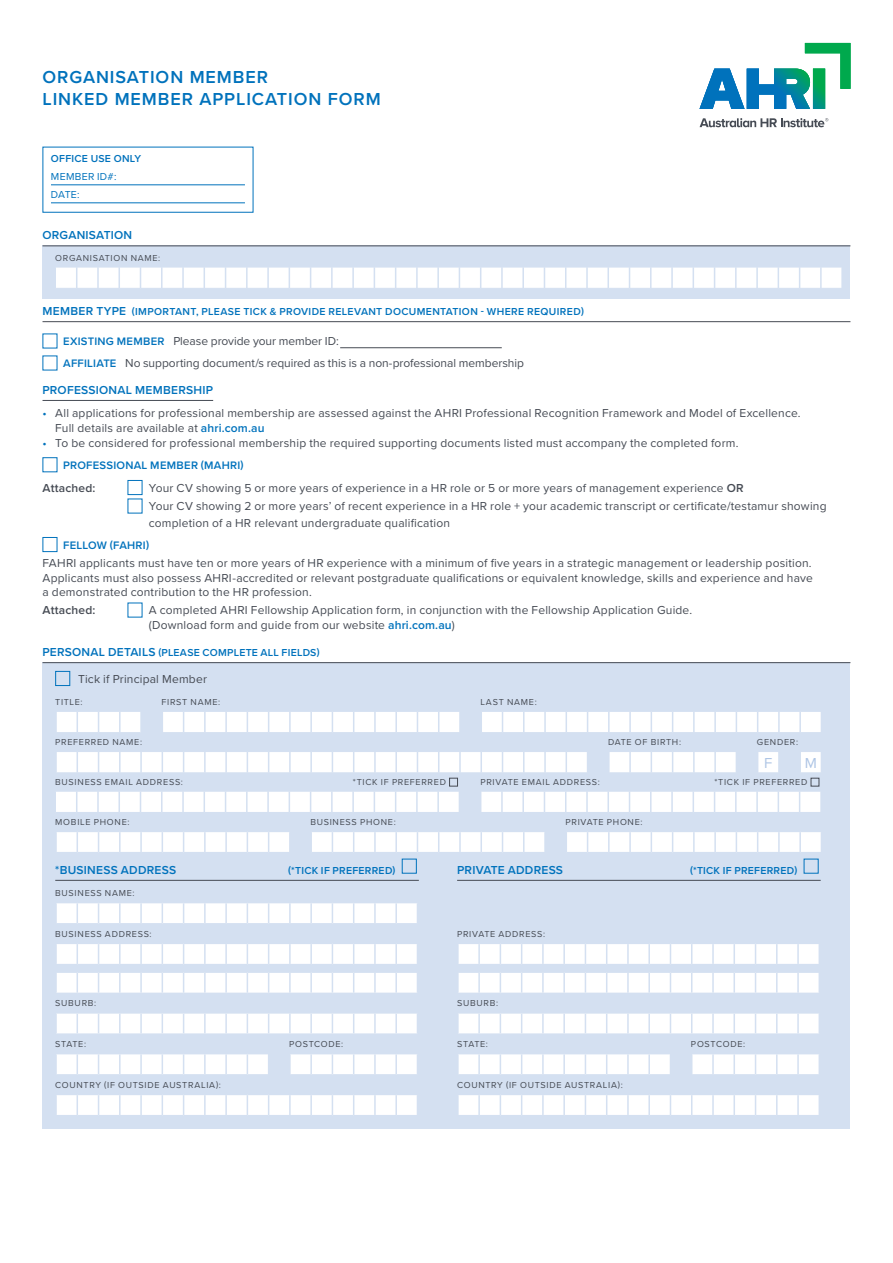
<style>
.page{position:relative;width:893px;height:1263px;background:#fff}
.page>*{position:absolute;margin:0;border:0;box-sizing:border-box;transform-origin:0 0}
.t1{font:600 18px/21.6px "Proxima Nova";letter-spacing:.05em;color:#0072bc}
.t2{font:15px "Proxima Nova";color:#aec5e5}
.t3{font:12px/14.2px "Proxima Nova";letter-spacing:.015em;color:#464b54}
.t4{font:12px/22px "Proxima Nova";letter-spacing:-.005em;color:#464b54}
.t5{font:600 12px "Proxima Nova";letter-spacing:.02em;color:#0072bc}
.t6{font:600 12px "Proxima Nova";letter-spacing:.015em;color:#464b54}
.t7{font:600 11.25px "Proxima Nova";letter-spacing:.025em;color:#0072bc}
.t8{font:600 10.5px "Proxima Nova";letter-spacing:.025em;color:#0072bc}
.t9{font:10.5px/18px "Proxima Nova";letter-spacing:.025em;color:#0072bc}
.t10{font:9px "Proxima Nova";letter-spacing:.08em;color:#464b54}
.s1{font-size:12px}
.s2{font-weight:600;font-size:11.25px;color:#0072bc}
.s3{color:#0072bc}
.s4{font-weight:600;color:#0072bc}
.s5{font-weight:600}
</style>
<div class="page">
<div style="left:43px;top:663px;width:807px;height:466px;background:#d4e0f1"></div>
<div style="left:43px;top:246px;width:807px;height:53px;background:#d4e0f1"></div>
<hr style="left:43px;top:245px;width:807px;height:1px;background:#464b54">
<hr style="left:43px;top:321px;width:807px;height:1px;background:#464b54">
<hr style="left:340px;top:347px;width:162px;height:1px;background:#464b54">
<hr style="left:43px;top:400px;width:170px;height:1px;background:#464b54">
<hr style="left:43px;top:662px;width:807px;height:1px;background:#464b54">
<svg style="left:56px;top:267px;width:785px;height:21px;background:#fafbfd"></svg>
<hr style="left:820px;top:267px;width:2px;height:21px;background:#d4e0f1">
<div style="left:43px;top:457px;width:14px;height:15px;border:1px solid #0072bc"></div>
<div style="left:128px;top:480px;width:14px;height:15px;border:1px solid #0072bc"></div>
<div style="left:43px;top:537px;width:14px;height:15px;border:1px solid #0072bc"></div>
<div style="left:55px;top:671px;width:15px;height:15px;border:1px solid #0072bc"></div>
<svg style="left:57px;top:712px;width:764px;height:20px;background:#f9fbfd"></svg>
<svg style="left:57px;top:752px;width:764px;height:21px"></svg>
<div style="left:449px;top:778px;width:9px;height:8px;border:1px solid #464b54"></div>
<div style="left:811px;top:778px;width:8px;height:8px;border:1px solid #464b54"></div>
<svg style="left:56px;top:792px;width:765px;height:20px;background:#fafbfd"></svg>
<svg style="left:56px;top:832px;width:765px;height:20px;background:#f9fafd"></svg>
<hr style="left:55px;top:880px;width:364px;height:1px;background:#464b54">
<div style="left:402px;top:859px;width:15px;height:14px;border:1px solid #0072bc"></div>
<svg style="left:56px;top:903px;width:361px;height:20px;background:#fbfcfd"></svg>
<svg style="left:56px;top:944px;width:361px;height:20px;background:#fbfcfd"></svg>
<svg style="left:56px;top:973px;width:361px;height:20px;background:#fbfcfd"></svg>
<svg style="left:57px;top:1013px;width:360px;height:20px;background:#fafbfd"></svg>
<svg style="left:56px;top:1054px;width:361px;height:20px;background:#f8fafc"></svg>
<svg style="left:56px;top:1095px;width:361px;height:20px;background:#fbfcfd"></svg>
<hr style="left:457px;top:880px;width:364px;height:1px;background:#464b54">
<svg style="left:458px;top:944px;width:361px;height:20px;background:#fbfcfd"></svg>
<svg style="left:458px;top:973px;width:361px;height:20px;background:#fbfcfd"></svg>
<svg style="left:458px;top:1013px;width:361px;height:20px;background:#fafbfd"></svg>
<svg style="left:458px;top:1054px;width:361px;height:20px;background:#f8fafc"></svg>
<svg style="left:458px;top:1095px;width:361px;height:20px;background:#fbfcfd"></svg>
<hr style="left:51px;top:185px;width:194px;height:1px;background:#0072bc">
<hr style="left:51px;top:203px;width:194px;height:1px;background:#0072bc">
<svg style="left:699px;top:43px;width:151px;height:66px"></svg>
<svg style="left:700px;top:118px;width:128px;height:9px"></svg>
<h1 class="t1" style="left:43px;top:66px;width:340px">ORGANISATION MEMBER<br>LINKED MEMBER APPLICATION FORM</h1>
<p class="t8" style="left:51px;top:151px;width:92px">OFFICE USE ONLY</p>
<p class="t9" style="left:51px;top:168px;width:67px">MEMBER ID#:<br>DATE:</p>
<p class="t5" style="left:43px;top:226px;width:91px">ORGANISATION</p>
<p class="t10" style="left:55px;top:252px;width:107px">ORGANISATION NAME:</p>
<p class="t8" style="left:43px;top:304px;width:543px"><span class="s1">MEMBER TYPE</span> (IMPORTANT, PLEASE TICK &amp; PROVIDE RELEVANT DOCUMENTATION - WHERE REQUIRED)</p>
<p class="t4" style="left:63px;top:331px;width:462px"><span class="s2">EXISTING MEMBER</span> Please provide your member ID:<br><span class="s2">AFFILIATE</span> No supporting document/s required as this is a non-professional membership</p>
<p class="t5" style="left:43px;top:381px;width:172px">PROFESSIONAL MEMBERSHIP</p>
<p class="t3" style="left:55px;top:406px;width:747px;line-height:15px;text-indent:-13px"><span class="s3">•</span> All applications for professional membership are assessed against the AHRI Professional Recognition Framework and Model of Excellence.<br>Full details are available at <span class="s4">ahri.com.au</span></p>
<p class="t3" style="left:43px;top:436px;width:697px"><span class="s3">•</span> To be considered for professional membership the required supporting documents listed must accompany the completed form.</p>
<p class="t7" style="left:63px;top:457px;width:182px">PROFESSIONAL MEMBER (MAHRI)</p>
<p class="t6" style="left:43px;top:479px;width:55px">Attached:</p>
<p class="t3" style="left:149px;top:479px;width:679px;line-height:18.5px">Your CV showing 5 or more years of experience in a HR role or 5 or more years of management experience <span class="s5">OR<br></span>Your CV showing 2 or more years’ of recent experience in a HR role + your academic transcript or certificate/testamur showing</p>
<p class="t3" style="left:149px;top:516px;width:303px">completion of a HR relevant undergraduate qualification</p>
<p class="t7" style="left:63px;top:537px;width:87px">FELLOW (FAHRI)</p>
<p class="t3" style="left:43px;top:557px;width:772px;text-align:justify">FAHRI applicants must have ten or more years of HR experience with a minimum of five years in a strategic management or leadership position.<br>Applicants must also possess AHRI-accredited or relevant postgraduate qualifications or equivalent knowledge, skills and experience and have a demonstrated contribution to the HR profession.</p>
<p class="t6" style="left:43px;top:601px;width:55px">Attached:</p>
<p class="t3" style="left:149px;top:604px;width:545px">A completed AHRI Fellowship Application form, in conjunction with the Fellowship Application Guide. (Download form and guide from our website <span class="s4">ahri.com.au</span>)</p>
<p class="t8" style="left:43px;top:644px;width:279px"><span class="s1">PERSONAL DETAILS</span> (PLEASE COMPLETE ALL FIELDS)</p>
<p class="t3" style="left:78px;top:672px;width:130px">Tick if Principal Member</p>
<p class="t10" style="left:55px;top:697px;width:29px">TITLE:</p>
<p class="t10" style="left:162px;top:697px;width:60px">FIRST NAME:</p>
<p class="t10" style="left:480px;top:697px;width:58px">LAST NAME:</p>
<p class="t10" style="left:55px;top:737px;width:88px">PREFERRED NAME:</p>
<p class="t10" style="left:608px;top:737px;width:75px">DATE OF BIRTH:</p>
<p class="t10" style="left:757px;top:737px;width:43px">GENDER:</p>
<p class="t2" style="left:764px;top:754px;width:10px">F</p>
<p class="t2" style="left:805px;top:754px;width:14px">M</p>
<p class="t10" style="left:55px;top:777px;width:129px">BUSINESS EMAIL ADDRESS:</p>
<p class="t10" style="left:353px;top:777px;width:95px">*TICK IF PREFERRED</p>
<p class="t10" style="left:480px;top:777px;width:121px">PRIVATE EMAIL ADDRESS:</p>
<p class="t10" style="left:714px;top:777px;width:95px">*TICK IF PREFERRED</p>
<p class="t10" style="left:55px;top:816px;width:76px">MOBILE PHONE:</p>
<p class="t10" style="left:310px;top:816px;width:87px">BUSINESS PHONE:</p>
<p class="t10" style="left:565px;top:816px;width:79px">PRIVATE PHONE:</p>
<p class="t5" style="left:55px;top:861px;width:122px">*BUSINESS ADDRESS</p>
<p class="t8" style="left:288px;top:862px;width:109px">(*TICK IF PREFERRED)</p>
<p class="t10" style="left:55px;top:887px;width:81px">BUSINESS NAME:</p>
<p class="t10" style="left:55px;top:928px;width:98px">BUSINESS ADDRESS:</p>
<p class="t10" style="left:55px;top:998px;width:42px">SUBURB:</p>
<p class="t10" style="left:55px;top:1038px;width:32px">STATE:</p>
<p class="t10" style="left:289px;top:1038px;width:56px">POSTCODE:</p>
<p class="t10" style="left:55px;top:1079px;width:167px">COUNTRY (IF OUTSIDE AUSTRALIA):</p>
<p class="t5" style="left:457px;top:861px;width:107px">PRIVATE ADDRESS</p>
<p class="t8" style="left:690px;top:862px;width:109px">(*TICK IF PREFERRED)</p>
<p class="t10" style="left:457px;top:928px;width:89px">PRIVATE ADDRESS:</p>
<p class="t10" style="left:457px;top:998px;width:42px">SUBURB:</p>
<p class="t10" style="left:457px;top:1038px;width:32px">STATE:</p>
<p class="t10" style="left:691px;top:1038px;width:56px">POSTCODE:</p>
<p class="t10" style="left:457px;top:1079px;width:167px">COUNTRY (IF OUTSIDE AUSTRALIA):</p>
</div>
